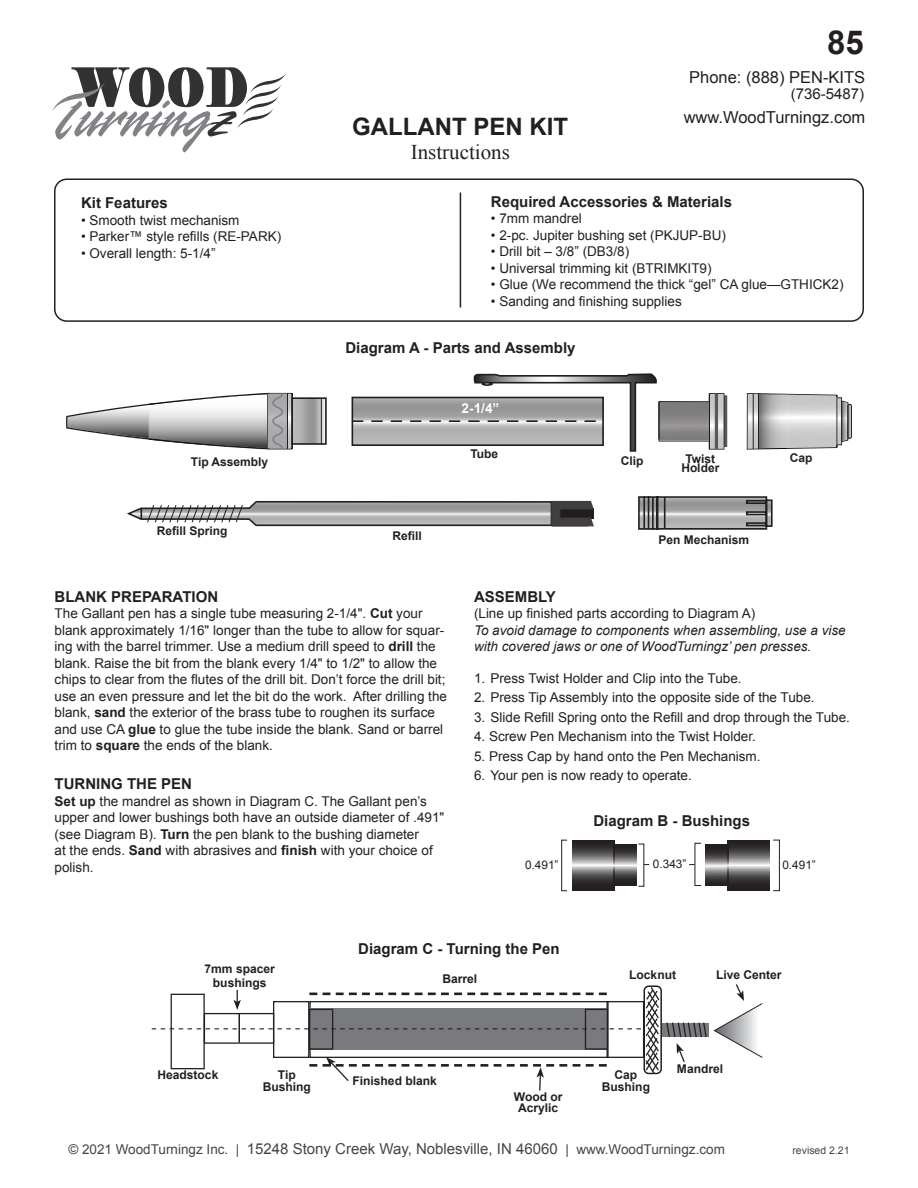
<style>
.page{position:relative;width:918px;height:1188px;background:#fff}
.page>*{position:absolute;margin:0;border:0;box-sizing:border-box;transform-origin:0 0}
.t1{font:700 33px "Arial";color:#231f20}
.t2{font:700 24px "Arial";color:#231f20}
.t3{font:21px "Times New Roman";color:#231f20}
.t4{font:16.5px "Arial";color:#231f20}
.t5{font:700 15px "Arial";color:#231f20}
.t6{font:15px "Arial";color:#231f20}
.t7{font:700 13.65px "Arial";color:#fff}
.t8{font:13.5px/16.5px "Arial";color:#231f20}
.t9{font:italic 13.5px/16.5px "Arial";color:#231f20}
.t10{font:700 12px/12px "Arial";color:#231f20;text-align:center}
.t11{font:11.85px "Arial";color:#231f20}
.t12{font:10.5px "Arial";color:#231f20}
.s1{font-weight:700}
.s2{font-size:15px}
</style>
<div class="page">
<hr style="left:724px;top:395px;width:3px;height:52px;background:#58595b">
<svg style="left:353px;top:373px;width:371px;height:79px"></svg>
<svg style="left:127px;top:496px;width:646px;height:34px"></svg>
<img style="left:294px;top:400px;width:30px;height:42px">
<div style="left:291px;top:397px;width:36px;height:48px;border:2px solid #211d1e"></div>
<hr style="left:321px;top:398px;width:1px;height:46px;background:#231f20">
<svg style="left:66px;top:392px;width:226px;height:58px"></svg>
<svg style="left:747px;top:393px;width:99px;height:57px;background:#bfbfc0"></svg>
<img style="left:842px;top:401px;width:6px;height:40px">
<div style="left:848px;top:404px;width:4px;height:35px;border:1px solid #211d1e;border-radius:2px"></div>
<div style="left:54px;top:178px;width:810px;height:144px;border:2px solid #231f20;border-radius:12px"></div>
<hr style="left:460px;top:193px;width:1px;height:114px;background:#231f20">
<svg style="left:52px;top:67px;width:234px;height:85px"></svg>
<svg style="left:152px;top:984px;width:611px;height:107px"></svg>
<div style="left:644px;top:986px;width:18px;height:88px;border:2px solid #231f20;border-radius:5px"></div>
<svg style="left:705px;top:844px;width:23px;height:42px"></svg>
<div style="left:773px;top:840px;width:7px;height:51px;border:1px solid #231f20"></div>
<div style="left:561px;top:840px;width:6px;height:51px;border:1px solid #231f20"></div>
<svg style="left:572px;top:840px;width:42px;height:51px;background:#615e5f"></svg>
<svg style="left:613px;top:845px;width:24px;height:41px"></svg>
<svg style="left:728px;top:840px;width:42px;height:51px;background:#605d5e"></svg>
<p class="t5" style="left:81px;top:193px;width:88px">Kit Features</p>
<p class="t8" style="left:81px;top:212px;width:160px">• Smooth twist mechanism</p>
<p class="t8" style="left:81px;top:229px;width:202px">• Parker™ style refills (RE-PARK)</p>
<p class="t8" style="left:81px;top:245px;width:136px">• Overall length: 5-1/4”</p>
<p class="t10" style="left:191px;top:456px;width:79px">Tip Assembly</p>
<h1 class="t1" style="left:827px;top:20px;width:38px">85</h1>
<p class="t4" style="left:689px;top:67px;width:178px">Phone: (888) PEN-KITS</p>
<p class="t4" style="left:684px;top:106px;width:183px">www.WoodTurningz.com</p>
<p class="t6" style="left:791px;top:84px;width:75px">(736-5487)</p>
<h2 class="t2" style="left:352px;top:111px;width:218px">GALLANT PEN KIT</h2>
<h3 class="t3" style="left:411px;top:138px;width:101px">Instructions</h3>
<p class="t5" style="left:491px;top:192px;width:243px">Required Accessories &amp; Materials</p>
<p class="t8" style="left:491px;top:210px;width:92px">• 7mm mandrel</p>
<p class="t8" style="left:491px;top:227px;width:237px">• 2-pc. Jupiter bushing set (PKJUP-BU)</p>
<p class="t8" style="left:491px;top:243px;width:140px">• Drill bit – 3/8” (DB3/8)</p>
<p class="t8" style="left:491px;top:260px;width:222px">• Universal trimming kit (BTRIMKIT9)</p>
<p class="t8" style="left:491px;top:276px;width:354px">• Glue (We recommend the thick “gel” CA glue—GTHICK2)</p>
<p class="t8" style="left:491px;top:293px;width:192px">• Sanding and finishing supplies</p>
<p class="t5" style="left:345px;top:338px;width:232px">Diagram A - Parts and Assembly</p>
<p class="t7" style="left:462px;top:399px;width:39px">2-1/4”</p>
<p class="t10" style="left:470px;top:448px;width:29px">Tube</p>
<p class="t10" style="left:621px;top:456px;width:24px">Clip</p>
<p class="t10" style="left:790px;top:453px;width:24px">Cap</p>
<p class="t10" style="left:681px;top:454px;width:40px;line-height:9.4px">Twist<br>Holder</p>
<p class="t10" style="left:157px;top:526px;width:72px">Refill Spring</p>
<p class="t10" style="left:392px;top:530px;width:31px">Refill</p>
<p class="t5" style="left:55px;top:586px;width:165px">BLANK PREPARATION</p>
<p class="t8" style="left:55px;top:605px;width:394px">The Gallant pen has a single tube measuring 2-1/4". <span class="s1">Cut</span> your blank approximately 1/16" longer than the tube to allow for squar&shy;ing with the barrel trimmer. Use a medium drill speed to <span class="s1">drill</span> the blank. Raise the bit from the blank every 1/4" to 1/2" to allow the chips to clear from the flutes of the drill bit. Don’t force the drill bit; use an even pressure and let the bit do the work. After drilling the blank, <span class="s1">sand</span> the exterior of the brass tube to roughen its surface and use CA <span class="s1">glue</span> to glue the tube inside the blank. Sand or barrel trim to <span class="s1">square</span> the ends of the blank.</p>
<p class="t5" style="left:55px;top:774px;width:139px">TURNING THE PEN</p>
<p class="t8" style="left:55px;top:793px;width:391px"><span class="s1">Set up</span> the mandrel as shown in Diagram C. The Gallant pen’s upper and lower bushings both have an outside diameter of .491" (see Diagram B). <span class="s1">Turn</span> the pen blank to the bushing diameter<br>at the ends. <span class="s1">Sand</span> with abrasives and <span class="s1">finish</span> with your choice of polish.</p>
<p class="t10" style="left:658px;top:535px;width:92px">Pen Mechanism</p>
<p class="t5" style="left:474px;top:586px;width:83px">ASSEMBLY</p>
<p class="t8" style="left:474px;top:605px;width:283px">(Line up finished parts according to Diagram A)</p>
<p class="t9" style="left:474px;top:622px;width:373px">To avoid damage to components when assembling, use a vise with covered jaws or one of WoodTurningz’ pen presses.</p>
<p class="t8" style="left:474px;top:670px;width:269px">1. Press Twist Holder and Clip into the Tube.</p>
<p class="t8" style="left:474px;top:689px;width:342px">2. Press Tip Assembly into the opposite side of the Tube.</p>
<p class="t8" style="left:474px;top:709px;width:377px">3. Slide Refill Spring onto the Refill and drop through the Tube.</p>
<p class="t8" style="left:474px;top:728px;width:283px">4. Screw Pen Mechanism into the Twist Holder.</p>
<p class="t8" style="left:474px;top:748px;width:288px">5. Press Cap by hand onto the Pen Mechanism.</p>
<p class="t8" style="left:474px;top:767px;width:219px">6. Your pen is now ready to operate.</p>
<p class="t5" style="left:593px;top:811px;width:158px">Diagram B - Bushings</p>
<p class="t11" style="left:525px;top:858px;width:35px">0.491”</p>
<p class="t11" style="left:653px;top:856px;width:35px">0.343”</p>
<p class="t11" style="left:782px;top:858px;width:35px">0.491”</p>
<p class="t5" style="left:358px;top:939px;width:203px">Diagram C - Turning the Pen</p>
<p class="t10" style="left:205px;top:962px;width:72px;line-height:13.5px">7mm spacer bushings</p>
<p class="t10" style="left:442px;top:974px;width:36px">Barrel</p>
<p class="t10" style="left:629px;top:969px;width:48px">Locknut</p>
<p class="t10" style="left:716px;top:969px;width:67px">Live Center</p>
<p class="t10" style="left:157px;top:1069px;width:62px">Headstock</p>
<p class="t10" style="left:263px;top:1069px;width:50px">Tip<br>Bushing</p>
<p class="t10" style="left:352px;top:1075px;width:86px">Finished blank</p>
<p class="t10" style="left:602px;top:1069px;width:50px">Cap<br>Bushing</p>
<p class="t10" style="left:514px;top:1092px;width:50px;line-height:10.9px">Wood or<br>Acrylic</p>
<p class="t10" style="left:677px;top:1063px;width:48px">Mandrel</p>
<p class="t8" style="left:68px;top:1141px;width:658px">© 2021 WoodTurningz Inc. | <span class="s2">15248 Stony Creek Way, Noblesville, IN 46060</span> | www.WoodTurningz.com</p>
<p class="t12" style="left:792px;top:1143px;width:59px">revised 2.21</p>
</div>
